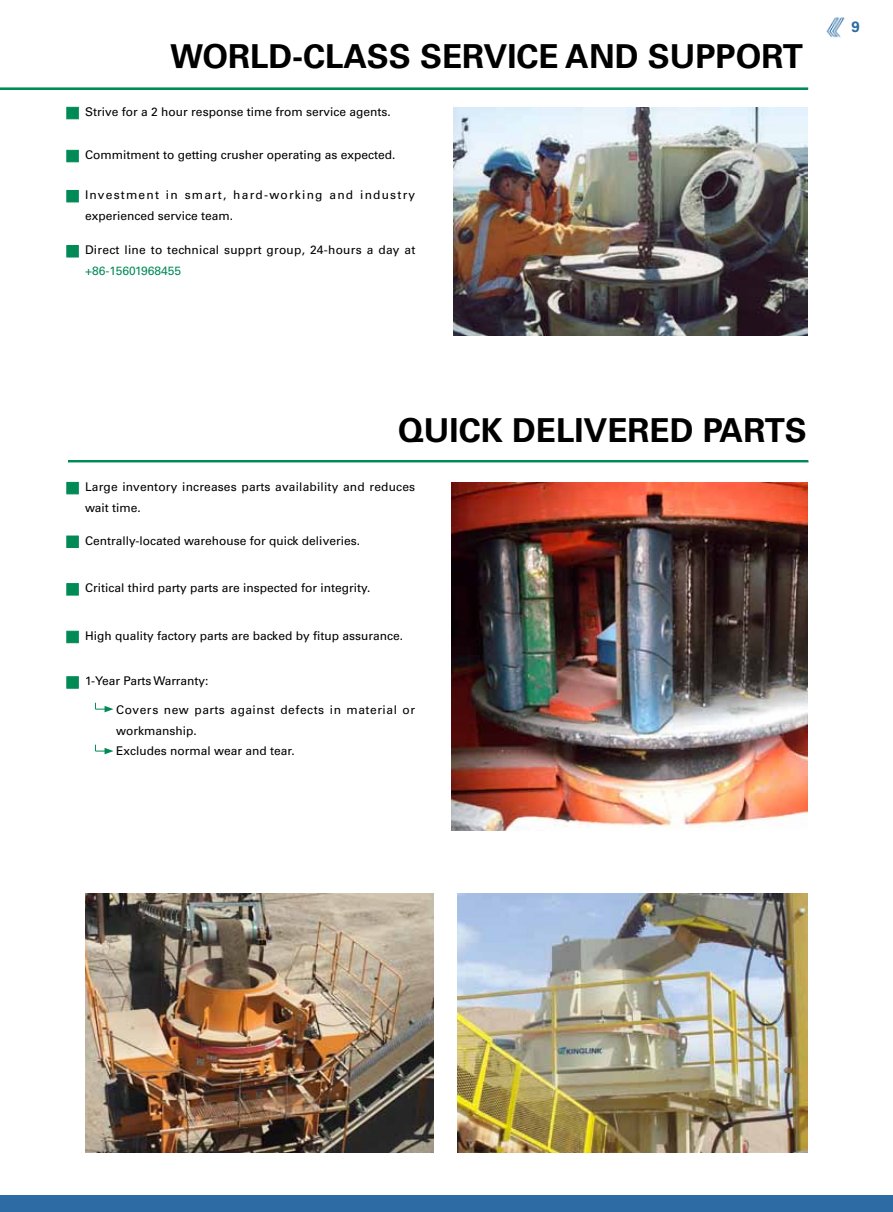
<style>
.page{position:relative;width:893px;height:1212px;background:#fff}
.page>*{position:absolute;margin:0;border:0;box-sizing:border-box;transform-origin:0 0}
.t1{font:700 33px "Univers LT Std";color:#000}
.t2{font:700 15px "Univers LT Std";color:#2c6ba3}
.t3{font:12px/21px "Univers LT Std";color:#000}
.t4{font:12px/21px "Univers LT Std";letter-spacing:.1em;color:#000}
.t5{font:12px/21px "Univers LT Std";letter-spacing:.045em;color:#000}
.t6{font:12px "Univers LT Std";letter-spacing:.02em;color:#000}
.t7{font:12px "Univers LT Std";color:#008a56}
</style>
<div class="page">
<img style="left:826px;top:17px;width:19px;height:21px">
<div style="left:0;top:1196px;width:893px;height:16px;background:#2c6ba3"></div>
<svg style="left:1px;top:88px;width:807px;height:1px"></svg>
<img style="left:85px;top:893px;width:349px;height:259px">
<img style="left:457px;top:893px;width:351px;height:259px">
<img style="left:454px;top:107px;width:354px;height:229px">
<div style="left:67px;top:107px;width:12px;height:12px;background:#008a56;border:1px solid #008a56"></div>
<div style="left:67px;top:150px;width:12px;height:12px;background:#008a56;border:1px solid #008a56"></div>
<div style="left:67px;top:190px;width:12px;height:12px;background:#008a56;border:1px solid #008a56"></div>
<div style="left:67px;top:245px;width:12px;height:12px;background:#008a56;border:1px solid #008a56"></div>
<div style="left:68px;top:461px;width:740px;height:1px;border:1px solid #008a56"></div>
<div style="left:67px;top:482px;width:12px;height:12px;background:#008a56;border:1px solid #008a56"></div>
<div style="left:67px;top:536px;width:12px;height:12px;background:#008a56;border:1px solid #008a56"></div>
<div style="left:67px;top:583px;width:12px;height:12px;background:#008a56;border:1px solid #008a56"></div>
<div style="left:67px;top:631px;width:12px;height:12px;background:#008a56;border:1px solid #008a56"></div>
<div style="left:67px;top:676px;width:12px;height:12px;background:#008a56;border:1px solid #008a56"></div>
<svg style="left:95px;top:703px;width:19px;height:9px"></svg>
<svg style="left:95px;top:745px;width:19px;height:9px"></svg>
<img style="left:452px;top:482px;width:355px;height:348px">
<h1 class="t1" style="left:170px;top:37px;width:177px">WORLD-CLASS</h1>
<h1 class="t1" style="left:420px;top:37px;width:384px">SERVICE AND SU PPORT</h1>
<p class="t3" style="left:85px;top:101px;width:307px">Strive for a 2 hour response time from service agents.</p>
<p class="t3" style="left:85px;top:144px;width:312px">Commitment to getting crusher operating as expected.</p>
<p class="t4" style="left:85px;top:184px;width:332px">Investment in smart, hard-working and industry experienced service team.</p>
<p class="t6" style="left:85px;top:243px;width:332px">Direct line to technical supprt group, 24-hours a day at</p>
<p class="t7" style="left:85px;top:264px;width:98px">+86-15601968455</p>
<p class="t2" style="left:851px;top:18px;width:10px">9</p>
<h1 class="t1" style="left:398px;top:411px;width:46px">QUICK</h1>
<h1 class="t1" style="left:512px;top:411px;width:291px">DELIVERED PARTS</h1>
<p class="t3" style="left:85px;top:476px;width:332px">Large inventory increases parts availability and reduces wait time.</p>
<p class="t3" style="left:85px;top:530px;width:277px">Centrally-located warehouse for quick deliveries.</p>
<p class="t3" style="left:85px;top:578px;width:287px">Critical third party parts are inspected for integrity.</p>
<p class="t3" style="left:85px;top:625px;width:320px">High quality factory parts are backed by fitup assurance.</p>
<p class="t3" style="left:85px;top:671px;width:125px">1-Year Parts Warranty:</p>
<p class="t5" style="left:116px;top:699px;width:300px">Covers new parts against defects in material or workmanship.</p>
<p class="t3" style="left:116px;top:740px;width:180px">Excludes normal wear and tear.</p>
</div>
